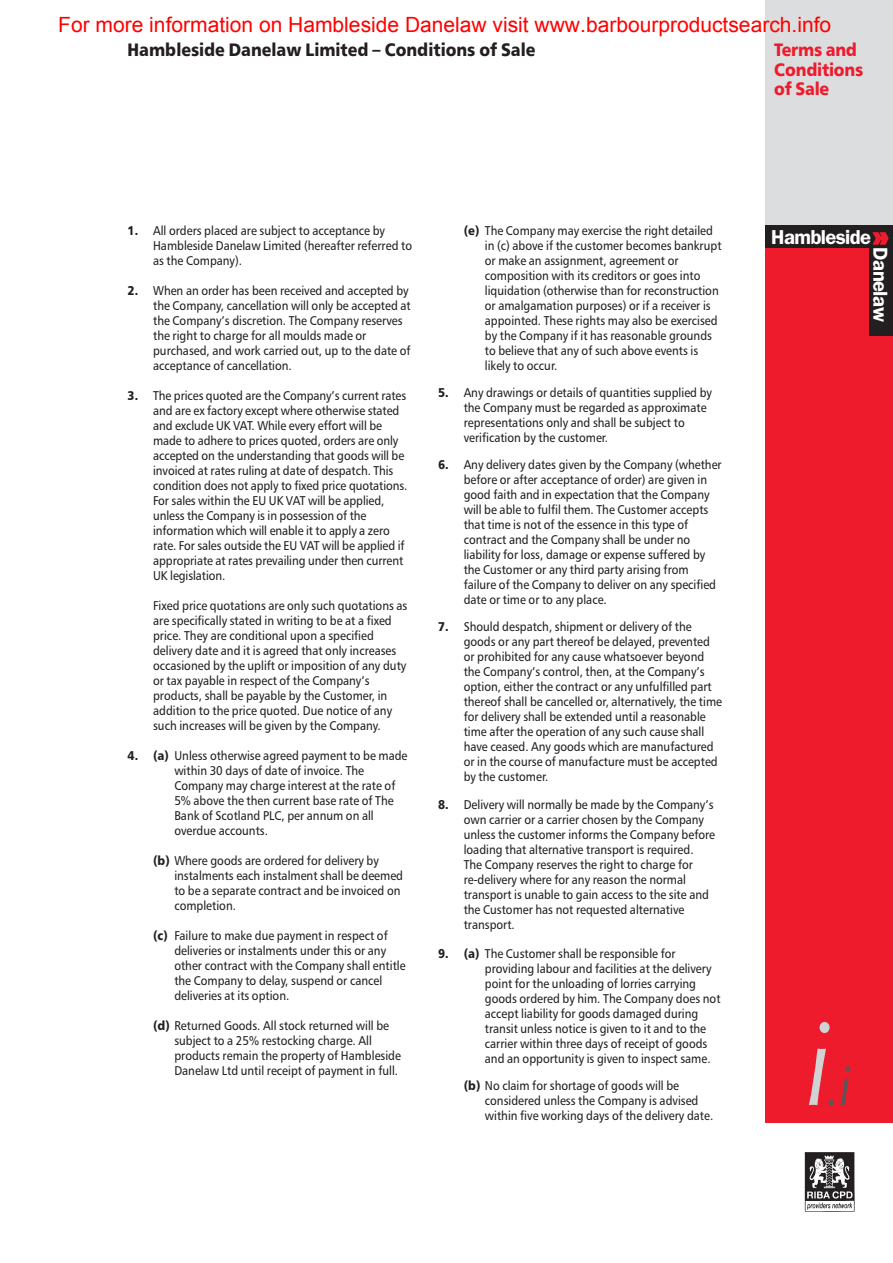
<style>
.page{position:relative;width:893px;height:1263px;background:#fff}
.page>*{position:absolute;margin:0;border:0;box-sizing:border-box;transform-origin:0 0}
.t1{font:italic 55.5px "Zapf Humanist 601 BT";color:#57585a;scale:.9 1}
.t2{font:21px "Arial";color:#f00}
.t3{font:600 20.25px "Franklin Gothic";letter-spacing:-.03em;color:#fff}
.t4{font:18px "Humanist 777 BT Black B";color:#231f20;scale:.9 1}
.t5{font:18px/19.5px "Humanist 777 BT Black B";letter-spacing:-.01em;color:#ee1b2c;scale:.9 1}
.t6{font:12.75px/15px "Humanist 777 BT Roman B";color:#231f20;scale:.9 1}
.s1{font-family:"Humanist 777 BT Black B"}
.s2{font-size:120px;color:#d1d2d4}
</style>
<div class="page">
<div style="left:765px;top:0;width:127px;height:225px;background:#dcdddf"></div>
<div style="left:765px;top:225px;width:127px;height:898px;background:#ee1b2c"></div>
<img style="left:804px;top:1152px;width:50px;height:59px">
<div style="left:868px;top:225px;width:24px;height:111px;background:#231f20"></div>
<div style="left:765px;top:225px;width:126px;height:23px;background:#231f20"></div>
<img style="left:872px;top:232px;width:16px;height:13px">
<h2 class="t2" style="left:58px;top:11px;width:774px">For more information on Hambleside Danelaw visit www.barbourproductsearch.info</h2>
<h3 class="t4" style="left:128px;top:43px;width:454px">Hambleside Danelaw Limited – Conditions of Sale</h3>
<h3 class="t5" style="left:774px;top:42px;width:100px">Terms and<br>Conditions of Sale</h3>
<p class="t6" style="left:153px;top:224px;width:289px;text-indent:-25px"><span class="s1">1.</span> All orders placed are subject to acceptance by<br>Hambleside Danelaw Limited (hereafter referred to as the Company).</p>
<p class="t6" style="left:153px;top:284px;width:288px;text-indent:-25px"><span class="s1">2.</span> When an order has been received and accepted by the Company, cancellation will only be accepted at the Company’s discretion. The Company reserves the right to charge for all moulds made or purchased, and work carried out, up to the date of acceptance of cancellation.</p>
<p class="t6" style="left:153px;top:389px;width:284px;text-indent:-25px"><span class="s1">3.</span> The prices quoted are the Company’s current rates and are ex factory except where otherwise stated and exclude UK VAT. While every effort will be made to adhere to prices quoted, orders are only accepted on the understanding that goods will be invoiced at rates ruling at date of despatch. This condition does not apply to fixed price quotations.<br>For sales within the EU UK VAT will be applied, unless the Company is in possession of the information which will enable it to apply a zero rate. For sales outside the EU VAT will be applied if appropriate at rates prevailing under then current UK legislation.</p>
<p class="t6" style="left:153px;top:599px;width:284px">Fixed price quotations are only such quotations as are specifically stated in writing to be at a fixed price. They are conditional upon a specified delivery date and it is agreed that only increases occasioned by the uplift or imposition of any duty or tax payable in respect of the Company’s products, shall be payable by the Customer, in addition to the price quoted. Due notice of any such increases will be given by the Company.</p>
<p class="t6" style="left:174px;top:749px;width:260px;text-indent:-47px"><span class="s1">4. (a)</span> Unless otherwise agreed payment to be made within 30 days of date of invoice. The Company may charge interest at the rate of 5% above the then current base rate of The Bank of Scotland PLC, per annum on all overdue accounts.</p>
<p class="t6" style="left:174px;top:854px;width:256px;text-indent:-21px"><span class="s1">(b)</span> Where goods are ordered for delivery by instalments each instalment shall be deemed to be a separate contract and be invoiced on completion.</p>
<p class="t6" style="left:174px;top:929px;width:258px;text-indent:-21px"><span class="s1">(c)</span> Failure to make due payment in respect of deliveries or instalments under this or any other contract with the Company shall entitle the Company to delay, suspend or cancel deliveries at its option.</p>
<p class="t6" style="left:174px;top:1019px;width:253px;text-indent:-21px"><span class="s1">(d)</span> Returned Goods. All stock returned will be subject to a 25% restocking charge. All products remain the property of Hambleside Danelaw Ltd until receipt of payment in full.</p>
<p class="t6" style="left:485px;top:224px;width:264px;text-indent:-21px"><span class="s1">(e)</span> The Company may exercise the right detailed in (c) above if the customer becomes bankrupt or make an assignment, agreement or composition with its creditors or goes into liquidation (otherwise than for reconstruction or amalgamation purposes) or if a receiver is appointed. These rights may also be exercised by the Company if it has reasonable grounds to believe that any of such above events is likely to occur.</p>
<p class="t6" style="left:463px;top:386px;width:277px;text-indent:-25px"><span class="s1">5.</span> Any drawings or details of quantities supplied by the Company must be regarded as approximate representations only and shall be subject to verification by the customer.</p>
<p class="t6" style="left:463px;top:458px;width:288px;text-indent:-25px"><span class="s1">6.</span> Any delivery dates given by the Company (whether before or after acceptance of order) are given in good faith and in expectation that the Company will be able to fulfil them. The Customer accepts that time is not of the essence in this type of contract and the Company shall be under no liability for loss, damage or expense suffered by the Customer or any third party arising from failure of the Company to deliver on any specified date or time or to any place.</p>
<p class="t6" style="left:463px;top:620px;width:288px;text-indent:-25px"><span class="s1">7.</span> Should despatch, shipment or delivery of the goods or any part thereof be delayed, prevented or prohibited for any cause whatsoever beyond the Company’s control, then, at the Company’s option, either the contract or any unfulfilled part thereof shall be cancelled or, alternatively, the time for delivery shall be extended until a reasonable time after the operation of any such cause shall have ceased. Any goods which are manufactured or in the course of manufacture must be accepted by the customer.</p>
<p class="t6" style="left:463px;top:799px;width:281px;text-indent:-25px"><span class="s1">8.</span> Delivery will normally be made by the Company’s own carrier or a carrier chosen by the Company unless the customer informs the Company before loading that alternative transport is required.<br>The Company reserves the right to charge for re-delivery where for any reason the normal transport is unable to gain access to the site and the Customer has not requested alternative transport.</p>
<p class="t6" style="left:485px;top:947px;width:263px;text-indent:-47px"><span class="s1">9. (a)</span> The Customer shall be responsible for providing labour and facilities at the delivery point for the unloading of lorries carrying goods ordered by him. The Company does not accept liability for goods damaged during transit unless notice is given to it and to the carrier within three days of receipt of goods and an opportunity is given to inspect same.</p>
<p class="t6" style="left:485px;top:1079px;width:255px;text-indent:-21px"><span class="s1">(b)</span> No claim for shortage of goods will be considered unless the Company is advised within five working days of the delivery date.</p>
<h3 class="t3" style="left:771px;top:230px;width:101px">Hambleside</h3>
<h3 class="t3" style="left:887px;top:247px;width:76px;rotate:90deg">Danelaw</h3>
<h1 class="t1" style="left:807px;top:1066px;width:51px"><span class="s2">i</span>.i</h1>
</div>
